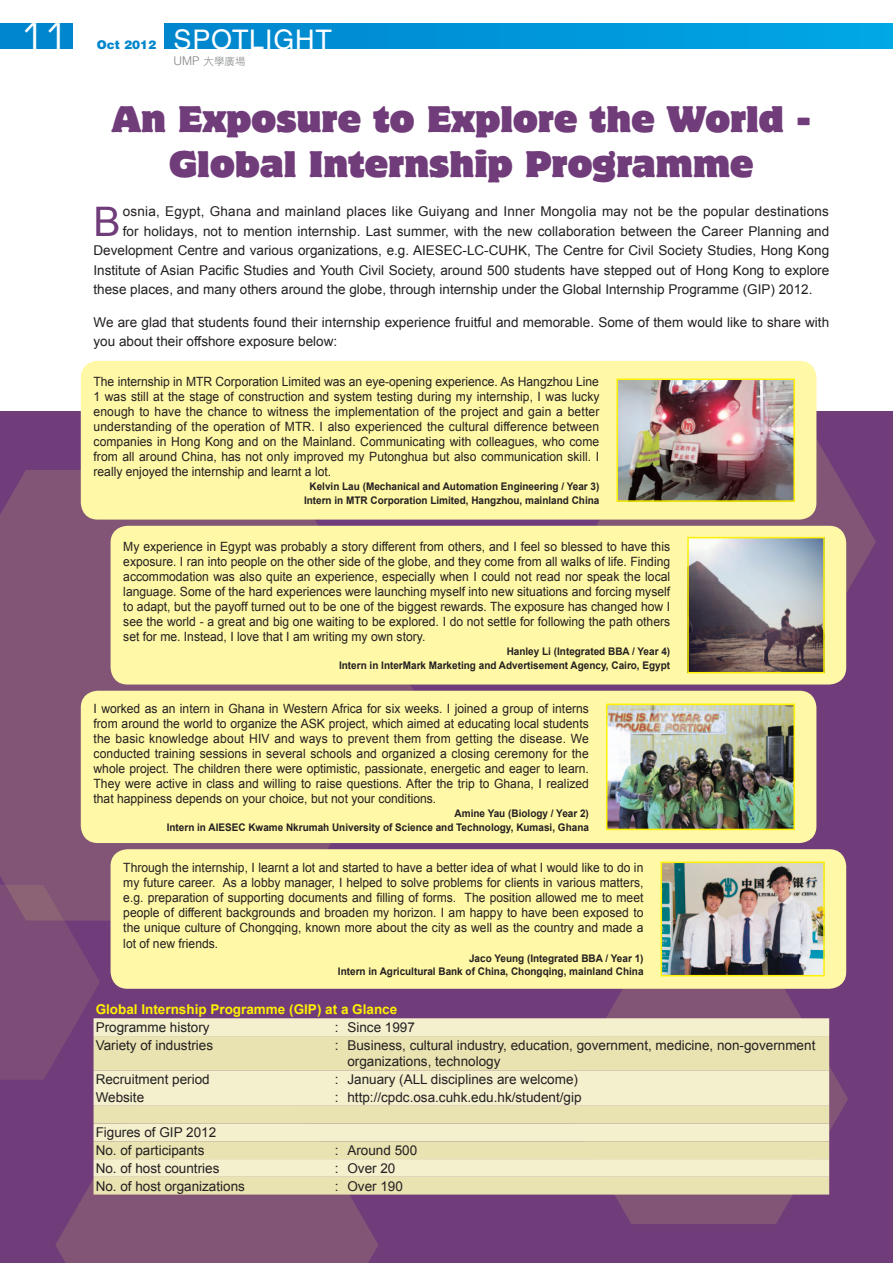
<style>
.page{position:relative;width:893px;height:1263px;background:#fff}
.page>*{position:absolute;margin:0;border:0;box-sizing:border-box;transform-origin:0 0}
.t1{font:40.8px "Arial";color:#713c7a}
.t2{font:34.5px "Eurostile";color:#fff}
.t3{font:33px/45px "Motter Corpus MM 600";color:#713c7a;text-align:center}
.t4{font:27px "Helvetica LT Std";letter-spacing:.03em;color:#fff}
.t5{font:13.5px/19.5px "Arial";color:#231f20}
.t6{font:700 13.5px "Arial";color:#fff101}
.t7{font:12.75px/15px "Arial";color:#231f20;text-align:justify;scale:.95 1}
.t8{font:900 12px "Helvetica LT Std";color:#0086cc}
.t9{font:700 10.5px/13.5px "Arial";color:#231f20;text-align:right;scale:.95 1}
.t10{font:10.5px "DF Hei HK W3";color:#808285}
.s1{font-family:"Helvetica LT Std";font-weight:300;font-size:12px}
</style>
<div class="page">
<div style="left:165px;top:23px;width:728px;height:26px;background:linear-gradient(to right,#0085cd,#00a7e4)"></div>
<div style="left:0;top:23px;width:72px;height:26px;background:#0086cc"></div>
<div style="left:0;top:412px;width:893px;height:851px;background:#713c7a"></div>
<div style="left:0;top:470px;width:416px;height:451px;background:#825577"></div>
<svg style="left:0;top:884px;width:100px;height:196px"></svg>
<svg style="left:55px;top:1105px;width:323px;height:158px;fill:#825577"></svg>
<svg style="left:559px;top:976px;width:289px;height:248px;fill:#825577"></svg>
<svg style="left:587px;top:417px;width:289px;height:250px"></svg>
<div style="left:94px;top:1018px;width:735px;height:18px;background:#f4f0cd"></div>
<svg style="left:94px;top:1036px;width:735px;height:158px;background:#ede7bc"></svg>
<div style="left:81px;top:691px;width:735px;height:152px;background:#fff8a6;border-radius:17px"></div>
<img style="left:606px;top:704px;width:189px;height:126px">
<div style="left:111px;top:526px;width:735px;height:158px;background:#fff8a6;border-radius:17px"></div>
<svg style="left:687px;top:537px;width:138px;height:136px;background:#94918f"></svg>
<div style="left:111px;top:849px;width:735px;height:140px;background:#fff8a6;border-radius:17px"></div>
<img style="left:660px;top:861px;width:165px;height:115px">
<div style="left:81px;top:361px;width:735px;height:159px;background:#fff8a6;border-radius:17px"></div>
<img style="left:616px;top:378px;width:179px;height:124px">
<h2 class="t2" style="left:21px;top:16px;width:49px">11</h2>
<p class="t8" style="left:97px;top:37px;width:61px">Oct 2012</p>
<h3 class="t4" style="left:174px;top:24px;width:160px">SPOTLIGHT</h3>
<p class="t10" style="left:174px;top:55px;width:73px"><span class="s1">UMP</span> 大學廣場</p>
<h3 class="t3" style="left:112px;top:97px;width:700px">An Exposure to Explore the World -<br>Global Internship Programme</h3>
<h1 class="t1" style="left:94px;top:199px;width:29px">B</h1>
<p class="t5" style="left:123px;top:202px;width:708px">osnia, Egypt, Ghana and mainland places like Guiyang and Inner Mongolia may not be the popular destinations</p>
<p class="t5" style="left:123px;top:221px;width:708px">for holidays, not to mention internship. Last summer, with the new collaboration between the Career Planning and</p>
<p class="t5" style="left:94px;top:241px;width:737px">Development Centre and various organizations, e.g. AIESEC-LC-CUHK, The Centre for Civil Society Studies, Hong Kong</p>
<p class="t5" style="left:94px;top:260px;width:737px">Institute of Asian Pacific Studies and Youth Civil Society, around 500 students have stepped out of Hong Kong to explore</p>
<p class="t5" style="left:94px;top:280px;width:720px">these places, and many others around the globe, through internship under the Global Internship Programme (GIP) 2012.</p>
<p class="t5" style="left:94px;top:312px;width:737px">We are glad that students found their internship experience fruitful and memorable. Some of them would like to share with you about their offshore exposure below:</p>
<p class="t7" style="left:94px;top:374px;width:534px">The internship in MTR Corporation Limited was an eye-opening experience. As Hangzhou Line 1 was still at the stage of construction and system testing during my internship, I was lucky enough to have the chance to witness the implementation of the project and gain a better understanding of the operation of MTR. I also experienced the cultural difference between companies in Hong Kong and on the Mainland. Communicating with colleagues, who come from all around China, has not only improved my Putonghua but also communication skill. I really enjoyed the internship and learnt a lot.</p>
<p class="t9" style="left:304px;top:480px;width:312px;text-align:center">Kelvin Lau (Mechanical and Automation Engineering / Year 3)<br>Intern in MTR Corporation Limited, Hangzhou, mainland China</p>
<p class="t7" style="left:123px;top:539px;width:577px">My experience in Egypt was probably a story different from others, and I feel so blessed to have this exposure. I ran into people on the other side of the globe, and they come from all walks of life. Finding accommodation was also quite an experience, especially when I could not read nor speak the local language. Some of the hard experiences were launching myself into new situations and forcing myself to adapt, but the payoff turned out to be one of the biggest rewards. The exposure has changed how I see the world - a great and big one waiting to be explored. I do not settle for following the path others set for me. Instead, I love that I am writing my own story.</p>
<p class="t9" style="left:339px;top:645px;width:350px">Hanley Li (Integrated BBA / Year 4)<br>Intern in InterMark Marketing and Advertisement Agency, Cairo, Egypt</p>
<p class="t7" style="left:94px;top:700px;width:523px">I worked as an intern in Ghana in Western Africa for six weeks. I joined a group of interns from around the world to organize the ASK project, which aimed at educating local students the basic knowledge about HIV and ways to prevent them from getting the disease. We conducted training sessions in several schools and organized a closing ceremony for the whole project. The children there were optimistic, passionate, energetic and eager to learn.<br>They were active in class and willing to raise questions. After the trip to Ghana, I realized that happiness depends on your choice, but not your conditions.</p>
<p class="t9" style="left:167px;top:807px;width:446px">Amine Yau (Biology / Year 2)<br>Intern in AIESEC Kwame Nkrumah University of Science and Technology, Kumasi, Ghana</p>
<p class="t7" style="left:123px;top:860px;width:549px">Through the internship, I learnt a lot and started to have a better idea of what I would like to do in my future career. As a lobby manager, I helped to solve problems for clients in various matters, e.g. preparation of supporting documents and filling of forms. The position allowed me to meet people of different backgrounds and broaden my horizon. I am happy to have been exposed to the unique culture of Chongqing, known more about the city as well as the country and made a lot of new friends.</p>
<p class="t9" style="left:338px;top:951px;width:323px">Jaco Yeung (Integrated BBA / Year 1)<br>Intern in Agricultural Bank of China, Chongqing, mainland China</p>
<p class="t6" style="left:96px;top:1002px;width:303px">Global Internship Programme (GIP) at a Glance</p>
<p class="t5" style="left:96px;top:1017px;width:116px">Programme history</p>
<p class="t5" style="left:335px;top:1017px;width:82px">: Since 1997</p>
<p class="t5" style="left:96px;top:1035px;width:119px">Variety of industries</p>
<p class="t5" style="left:347px;top:1037px;width:469px;line-height:16.5px;text-indent:-13px">: Business, cultural industry, education, government, medicine, non-government organizations, technology</p>
<p class="t5" style="left:96px;top:1069px;width:116px">Recruitment period</p>
<p class="t5" style="left:335px;top:1069px;width:245px">: January (ALL disciplines are welcome)</p>
<p class="t5" style="left:96px;top:1087px;width:50px">Website</p>
<p class="t5" style="left:335px;top:1087px;width:248px">: http://cpdc.osa.cuhk.edu.hk/student/gip</p>
<p class="t5" style="left:96px;top:1124px;width:122px;line-height:17.7px">Figures of GIP 2012<br>No. of participants</p>
<p class="t5" style="left:335px;top:1140px;width:84px">: Around 500</p>
<p class="t5" style="left:96px;top:1158px;width:125px">No. of host countries</p>
<p class="t5" style="left:335px;top:1158px;width:62px">: Over 20</p>
<p class="t5" style="left:96px;top:1176px;width:151px">No. of host organizations</p>
<p class="t5" style="left:335px;top:1176px;width:70px">: Over 190</p>
</div>
